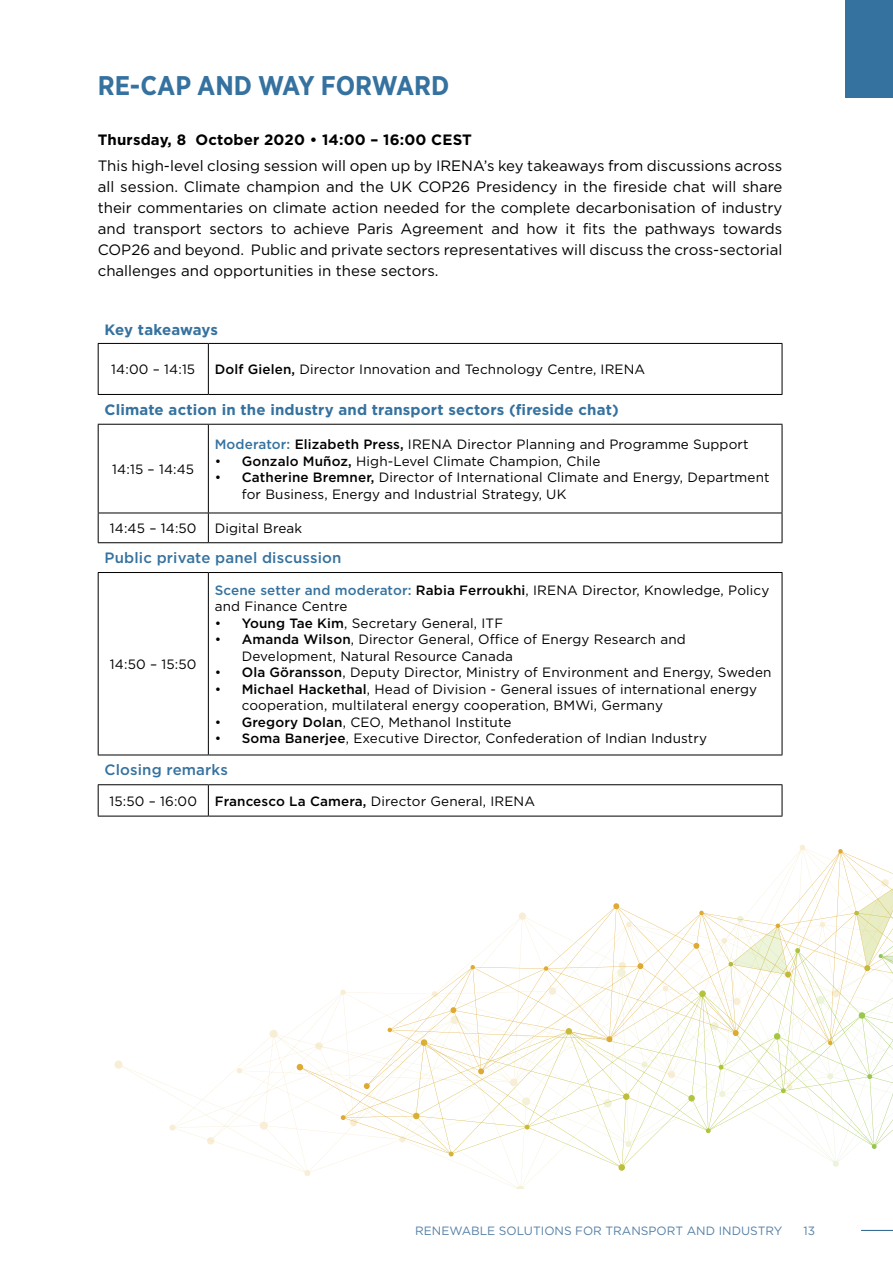
<style>
.page{position:relative;width:893px;height:1263px;background:#fff}
.page>*{position:absolute;margin:0;border:0;box-sizing:border-box;transform-origin:0 0}
.t1{font:700 27px "Gotham Narrow";color:#35729f}
.t2{font:15px/21px "Gotham";color:#000;text-align:justify}
.t3{font:700 15px "Gotham";letter-spacing:.01em;color:#35729f}
.t4{font:500 15px "Gotham";letter-spacing:.01em;color:#35729f}
.t5{font:700 15px "Gotham";letter-spacing:.01em;color:#000}
.t6{font:700 15px "Gotham";letter-spacing:-.01em;color:#35729f}
.t7{font:13.5px/16.5px "Gotham";letter-spacing:.01em;color:#000}
.t8{font:12px "Gotham";color:#5580a7}
.s1{font-weight:500}
.s2{font-weight:500;color:#35729f}
</style>
<div class="page">
<hr style="left:861px;top:1230px;width:32px;height:1px;background:#27608b">
<div style="left:845px;top:0;width:48px;height:98px;background:#35729f"></div>
<svg style="left:297px;top:1144px;width:557px;height:27px"></svg>
<svg style="left:207px;top:989px;width:647px;height:155px"></svg>
<svg style="left:363px;top:755px;width:491px;height:334px"></svg>
<svg style="left:854px;top:857px;width:39px;height:292px"></svg>
<svg style="left:729px;top:926px;width:61px;height:51px"></svg>
<svg style="left:98px;top:342px;width:684px;height:474px"></svg>
<svg style="left:208px;top:344px;width:574px;height:472px"></svg>
<hr style="left:98px;top:343px;width:110px;height:1px;background:#000">
<hr style="left:98px;top:344px;width:1px;height:50px;background:#000">
<hr style="left:208px;top:343px;width:574px;height:1px;background:#000">
<hr style="left:208px;top:344px;width:1px;height:50px;background:#000">
<hr style="left:782px;top:344px;width:1px;height:50px;background:#000">
<hr style="left:98px;top:394px;width:110px;height:1px;background:#000">
<hr style="left:208px;top:394px;width:574px;height:1px;background:#000">
<hr style="left:98px;top:424px;width:110px;height:1px;background:#000">
<hr style="left:98px;top:425px;width:1px;height:88px;background:#000">
<hr style="left:208px;top:424px;width:574px;height:1px;background:#000">
<hr style="left:208px;top:425px;width:1px;height:88px;background:#000">
<hr style="left:782px;top:425px;width:1px;height:88px;background:#000">
<hr style="left:98px;top:513px;width:110px;height:1px;background:#000">
<svg style="left:98px;top:513px;width:1px;height:29px"></svg>
<hr style="left:208px;top:513px;width:574px;height:1px;background:#000">
<svg style="left:208px;top:513px;width:1px;height:29px"></svg>
<svg style="left:782px;top:513px;width:1px;height:29px"></svg>
<hr style="left:98px;top:542px;width:110px;height:1px;background:#000">
<hr style="left:208px;top:542px;width:574px;height:1px;background:#000">
<hr style="left:98px;top:572px;width:110px;height:1px;background:#000">
<hr style="left:98px;top:573px;width:1px;height:182px;background:#000">
<hr style="left:208px;top:572px;width:574px;height:1px;background:#000">
<hr style="left:208px;top:573px;width:1px;height:182px;background:#000">
<hr style="left:782px;top:573px;width:1px;height:182px;background:#000">
<hr style="left:98px;top:784px;width:110px;height:1px;background:#000">
<hr style="left:98px;top:785px;width:1px;height:31px;background:#000">
<hr style="left:208px;top:784px;width:574px;height:1px;background:#000">
<hr style="left:208px;top:785px;width:1px;height:31px;background:#000">
<hr style="left:782px;top:785px;width:1px;height:31px;background:#000">
<hr style="left:98px;top:816px;width:110px;height:1px;background:#000">
<hr style="left:208px;top:816px;width:574px;height:1px;background:#000">
<hr style="left:98px;top:755px;width:110px;height:1px;background:#000">
<hr style="left:208px;top:755px;width:574px;height:1px;background:#000">
<h1 class="t1" style="left:98px;top:69px;width:353px">RE-CAP AND WAY FORWARD</h1>
<p class="t5" style="left:98px;top:130px;width:376px">Thursday, 8 October 2020 • 14:00 – 16:00 CEST</p>
<p class="t2" style="left:98px;top:155px;width:686px">This high-level closing session will open up by IRENA’s key takeaways from discussions across all session. Climate champion and the UK COP26 Presidency in the fireside chat will share their commentaries on climate action needed for the complete decarbonisation of industry and transport sectors to achieve Paris Agreement and how it fits the pathways towards COP26 and beyond. Public and private sectors representatives will discuss the cross-sectorial challenges and opportunities in these sectors.</p>
<p class="t6" style="left:105px;top:319px;width:115px">Key takeaways</p>
<p class="t7" style="left:111px;top:361px;width:85px">14:00 – 14:15</p>
<p class="t7" style="left:215px;top:361px;width:432px"><span class="s1">Dolf Gielen,</span> Director Innovation and Technology Centre, IRENA</p>
<p class="t3" style="left:105px;top:400px;width:516px">Climate action in the industry and transport sectors (fireside chat)</p>
<p class="t7" style="left:112px;top:461px;width:83px">14:15 – 14:45</p>
<p class="t7" style="left:215px;top:436px;width:535px"><span class="s2">Moderator:</span> <span class="s1">Elizabeth Press,</span> IRENA Director Planning and Programme Support</p>
<p class="t7" style="left:215px;top:452px;width:387px">• <span class="s1">Gonzalo Muñoz,</span> High-Level Climate Champion, Chile</p>
<p class="t7" style="left:242px;top:469px;width:529px;text-indent:-27px">• <span class="s1">Catherine Bremner,</span> Director of International Climate and Energy, Department for Business, Energy and Industrial Strategy, UK</p>
<p class="t7" style="left:110px;top:520px;width:88px">14:45 – 14:50</p>
<p class="t7" style="left:215px;top:520px;width:89px">Digital Break</p>
<p class="t4" style="left:105px;top:549px;width:238px">Public private panel discussion</p>
<p class="t7" style="left:215px;top:582px;width:556px"><span class="s2">Scene setter and moderator:</span> <span class="s1">Rabia Ferroukhi</span>, IRENA Director, Knowledge, Policy and Finance Centre</p>
<p class="t7" style="left:215px;top:615px;width:290px">• <span class="s1">Young Tae Kim</span>, Secretary General, ITF</p>
<p class="t7" style="left:242px;top:631px;width:446px;text-indent:-27px">• <span class="s1">Amanda Wilson</span>, Director General, Office of Energy Research and<br>Development, Natural Resource Canada</p>
<p class="t7" style="left:215px;top:664px;width:558px">• <span class="s1">Ola Göransson</span>, Deputy Director, Ministry of Environment and Energy, Sweden</p>
<p class="t7" style="left:242px;top:680px;width:517px;text-indent:-27px">• <span class="s1">Michael Hackethal</span>, Head of Division - General issues of international energy cooperation, multilateral energy cooperation, BMWi, Germany</p>
<p class="t7" style="left:215px;top:713px;width:298px">• <span class="s1">Gregory Dolan</span>, CEO, Methanol Institute</p>
<p class="t7" style="left:215px;top:730px;width:494px">• <span class="s1">Soma Banerjee</span>, Executive Director, Confederation of Indian Industry</p>
<p class="t4" style="left:105px;top:761px;width:125px">Closing remarks</p>
<p class="t7" style="left:109px;top:792px;width:89px">15:50 – 16:00</p>
<p class="t7" style="left:215px;top:792px;width:322px"><span class="s1">Francesco La Camera,</span> Director General, IRENA</p>
<p class="t7" style="left:110px;top:656px;width:88px">14:50 – 15:50</p>
<p class="t8" style="left:415px;top:1223px;width:369px">RENEWABLE SOLUTIONS FOR TRANSPORT AND INDUSTRY</p>
<p class="t8" style="left:803px;top:1223px;width:13px">13</p>
</div>
